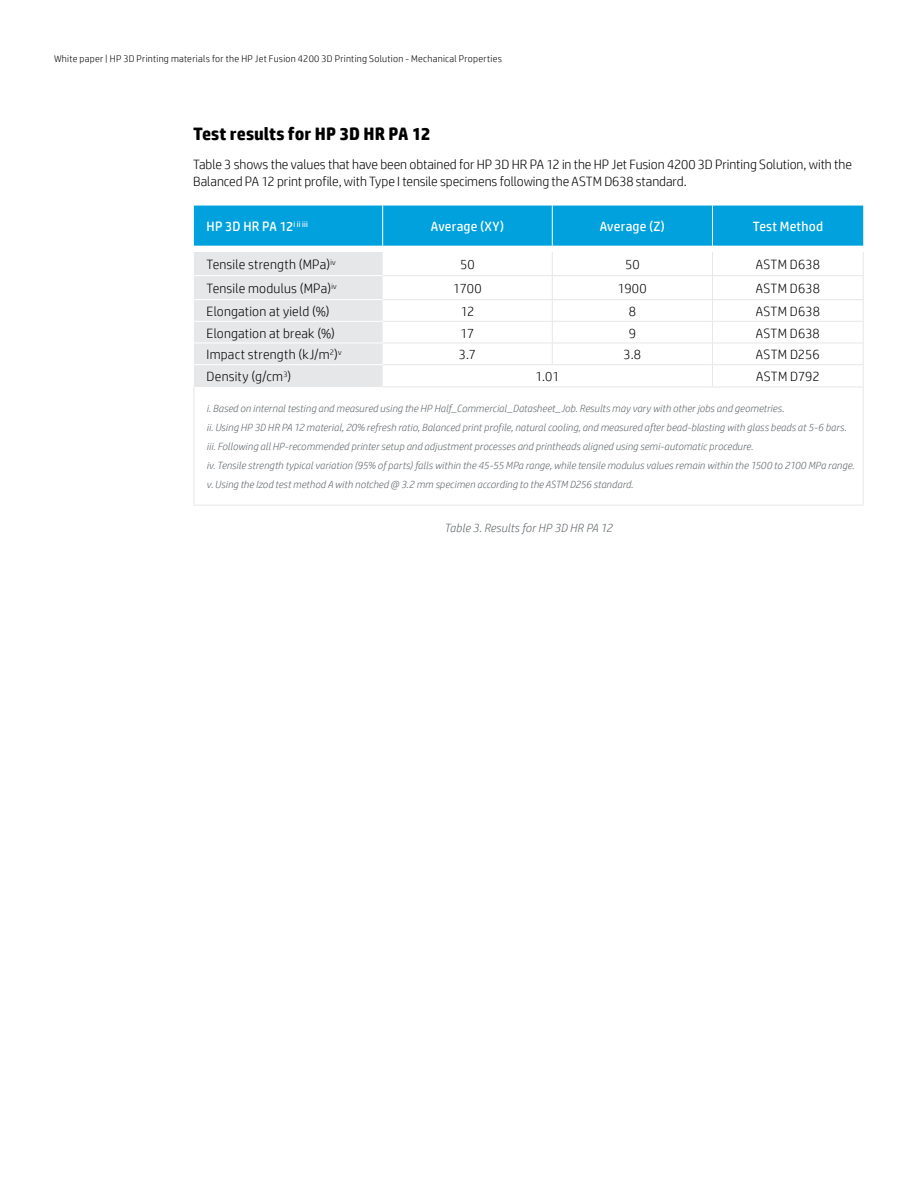
<style>
.page{position:relative;width:918px;height:1188px;background:#fff}
.page>*{position:absolute;margin:0;border:0;box-sizing:border-box;transform-origin:0 0}
.t1{font:700 18px "HP Simplified";letter-spacing:.005em;color:#000}
.t2{font:300 13.5px/16.5px "HP Simplified";color:#000}
.t3{font:13.5px "HP Simplified";letter-spacing:.015em;color:#fff}
.t4{font:italic 300 12px "HP Simplified";letter-spacing:.01em;color:#5e6468}
.t5{font:italic 300 10.5px/18.9px "HP Simplified";letter-spacing:.005em;color:#5e6468}
.t6{font:300 9.75px "HP Simplified";letter-spacing:.025em;color:#000}
</style>
<div class="page">
<div style="left:194px;top:206px;width:669px;height:40px;background:#00a1dd"></div>
<div style="left:194px;top:252px;width:189px;height:135px;background:#e6e7e8"></div>
<hr style="left:383px;top:275px;width:169px;height:1px;background:#e6e7e8">
<hr style="left:552px;top:275px;width:160px;height:1px;background:#e6e7e8">
<hr style="left:383px;top:299px;width:169px;height:1px;background:#e6e7e8">
<hr style="left:552px;top:299px;width:160px;height:1px;background:#e6e7e8">
<svg style="left:552px;top:252px;width:1px;height:112px"></svg>
<hr style="left:194px;top:275px;width:189px;height:1px;background:#fff">
<hr style="left:194px;top:299px;width:189px;height:1px;background:#fff">
<hr style="left:383px;top:321px;width:169px;height:1px;background:#e6e7e8">
<hr style="left:552px;top:321px;width:160px;height:1px;background:#e6e7e8">
<hr style="left:712px;top:321px;width:152px;height:1px;background:#e6e7e8">
<hr style="left:383px;top:343px;width:169px;height:1px;background:#e6e7e8">
<hr style="left:552px;top:343px;width:160px;height:1px;background:#e6e7e8">
<hr style="left:712px;top:343px;width:152px;height:1px;background:#e6e7e8">
<hr style="left:383px;top:364px;width:169px;height:1px;background:#e6e7e8">
<hr style="left:552px;top:364px;width:160px;height:1px;background:#e6e7e8">
<hr style="left:712px;top:364px;width:152px;height:1px;background:#e6e7e8">
<hr style="left:383px;top:387px;width:169px;height:1px;background:#e6e7e8">
<hr style="left:552px;top:387px;width:160px;height:1px;background:#e6e7e8">
<hr style="left:712px;top:387px;width:152px;height:1px;background:#e6e7e8">
<hr style="left:194px;top:321px;width:189px;height:1px;background:#fff">
<hr style="left:194px;top:343px;width:189px;height:1px;background:#fff">
<hr style="left:194px;top:364px;width:189px;height:1px;background:#fff">
<hr style="left:712px;top:275px;width:152px;height:1px;background:#e6e7e8">
<hr style="left:712px;top:299px;width:152px;height:1px;background:#e6e7e8">
<svg style="left:712px;top:252px;width:1px;height:135px"></svg>
<svg style="left:863px;top:252px;width:1px;height:135px"></svg>
<hr style="left:382px;top:206px;width:1px;height:40px;background:#fff">
<hr style="left:552px;top:206px;width:1px;height:40px;background:#fff">
<hr style="left:712px;top:206px;width:1px;height:40px;background:#fff">
<hr style="left:194px;top:387px;width:1px;height:118px;background:#e6e7e8">
<hr style="left:863px;top:387px;width:1px;height:118px;background:#e6e7e8">
<hr style="left:194px;top:505px;width:189px;height:1px;background:#e6e7e8">
<hr style="left:383px;top:505px;width:169px;height:1px;background:#e6e7e8">
<hr style="left:552px;top:505px;width:160px;height:1px;background:#e6e7e8">
<hr style="left:712px;top:505px;width:152px;height:1px;background:#e6e7e8">
<p class="t6" style="left:54px;top:52px;width:450px">White paper | HP 3D Printing materials for the HP Jet Fusion 4200 3D Printing Solution - Mechanical Properties</p>
<h1 class="t1" style="left:193px;top:122px;width:239px">Test results for HP 3D HR PA 12</h1>
<p class="t2" style="left:193px;top:156px;width:660px">Table 3 shows the values that have been obtained for HP 3D HR PA 12 in the HP Jet Fusion 4200 3D Printing Solution, with the<br>Balanced PA 12 print profile, with Type I tensile specimens following the ASTM D638 standard.</p>
<p class="t3" style="left:207px;top:218px;width:103px">HP 3D HR PA 12<sup>i</sup> <sup>ii</sup> <sup>iii</sup></p>
<p class="t3" style="left:431px;top:218px;width:75px">Average (XY)</p>
<p class="t3" style="left:600px;top:218px;width:67px">Average (Z)</p>
<p class="t3" style="left:753px;top:218px;width:72px">Test Method</p>
<p class="t2" style="left:207px;top:256px;width:131px">Tensile strength (MPa)<sup>iv</sup></p>
<p class="t2" style="left:460px;top:256px;width:16px">50</p>
<p class="t2" style="left:625px;top:256px;width:16px">50</p>
<p class="t2" style="left:756px;top:256px;width:66px">ASTM D638</p>
<p class="t2" style="left:207px;top:280px;width:132px">Tensile modulus (MPa)<sup>iv</sup></p>
<p class="t2" style="left:453px;top:280px;width:30px">1700</p>
<p class="t2" style="left:618px;top:280px;width:30px">1900</p>
<p class="t2" style="left:756px;top:280px;width:66px">ASTM D638</p>
<p class="t2" style="left:207px;top:303px;width:125px">Elongation at yield (%)</p>
<p class="t2" style="left:461px;top:303px;width:15px">12</p>
<p class="t2" style="left:629px;top:303px;width:9px">8</p>
<p class="t2" style="left:756px;top:303px;width:66px">ASTM D638</p>
<p class="t2" style="left:207px;top:324px;width:130px">Elongation at break (%)</p>
<p class="t2" style="left:461px;top:324px;width:15px">17</p>
<p class="t2" style="left:629px;top:324px;width:9px">9</p>
<p class="t2" style="left:756px;top:324px;width:66px">ASTM D638</p>
<p class="t2" style="left:207px;top:346px;width:137px">Impact strength (kJ/m<sup>2</sup>)<sup>v</sup></p>
<p class="t2" style="left:459px;top:346px;width:19px">3.7</p>
<p class="t2" style="left:624px;top:346px;width:19px">3.8</p>
<p class="t2" style="left:756px;top:346px;width:65px">ASTM D256</p>
<p class="t2" style="left:207px;top:368px;width:86px">Density (g/cm<sup>3</sup>)</p>
<p class="t2" style="left:536px;top:368px;width:26px">1.01</p>
<p class="t2" style="left:756px;top:368px;width:65px">ASTM D792</p>
<p class="t5" style="left:207px;top:399px;width:649px">i. Based on internal testing and measured using the HP Half_Commercial_Datasheet_Job. Results may vary with other jobs and geometries.<br>ii. Using HP 3D HR PA 12 material, 20% refresh ratio, Balanced print profile, natural cooling, and measured after bead-blasting with glass beads at 5-6 bars. iii. Following all HP-recommended printer setup and adjustment processes and printheads aligned using semi-automatic procedure.<br>iv. Tensile strength typical variation (95% of parts) falls within the 45-55 MPa range, while tensile modulus values remain within the 1500 to 2100 MPa range. v. Using the Izod test method A with notched @ 3.2 mm specimen according to the ASTM D256 standard.</p>
<p class="t4" style="left:445px;top:520px;width:169px">Table 3. Results for HP 3D HR PA 12</p>
</div>
